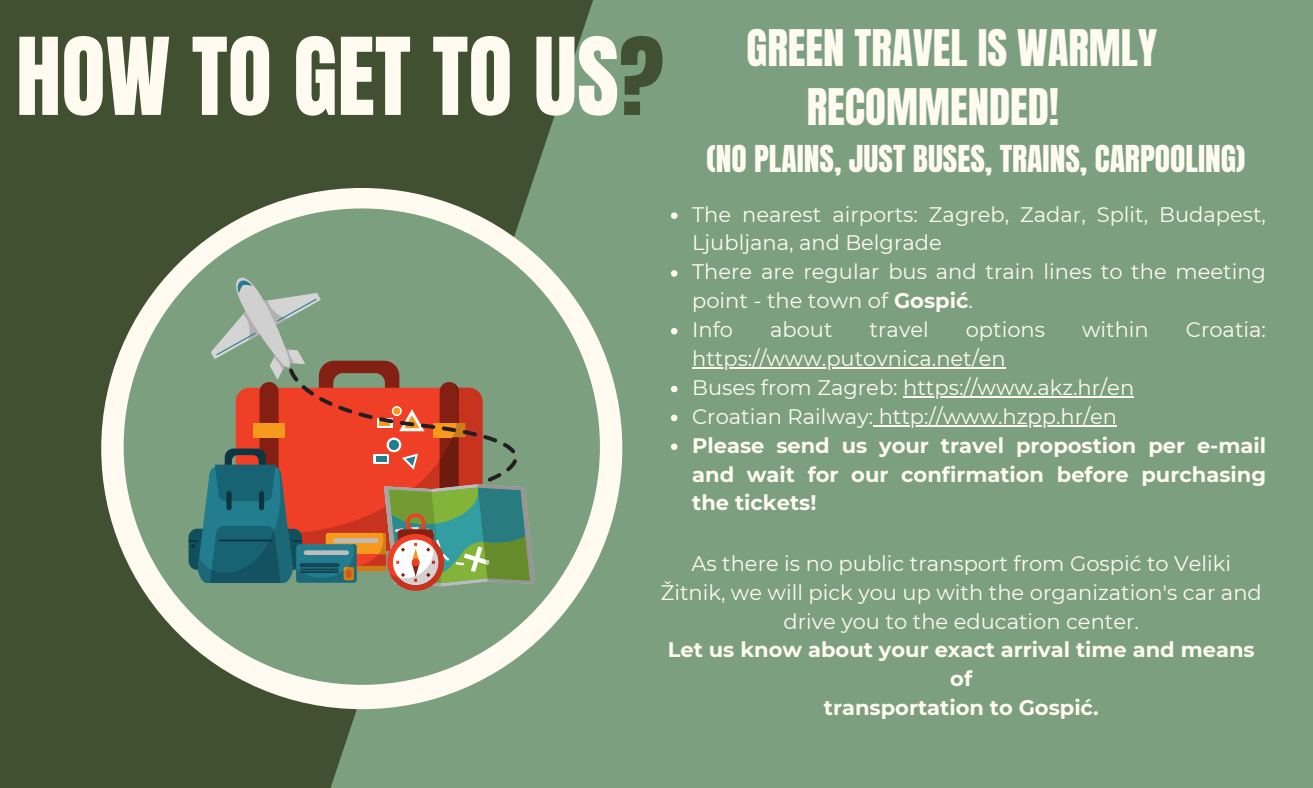
<style>
.page{position:relative;width:1313px;height:788px;background:#fff}
.page>*{position:absolute;margin:0;border:0;box-sizing:border-box;transform-origin:0 0}
.t1{font:91px "Anton";color:#fffbf1}
.t2{font:42.88px/59.1px "Anton";color:#fffbf1}
.t3{font:31.5px "Anton";color:#fffbf1}
.t4{font:21px/28.9px "Montserrat";color:#fffbf1}
.t5{font:700 21px/28.9px "Montserrat";color:#fffbf1}
.s1{color:#415030}
.s2{font-weight:700}
</style>
<div class="page">
<div style="left:0;top:0;width:1312px;height:787px;background:#7b9f7f"></div>
<svg style="left:0;top:0;width:621px;height:787px;fill:#415030"></svg>
<div style="left:101px;top:188px;width:521px;height:521px;background:#fffbf1;border-radius:50%"></div>
<div style="left:124px;top:208px;width:476px;height:476px;background:#7b9f7f;border-radius:50%"></div>
<svg style="left:188px;top:275px;width:347px;height:316px"></svg>
<svg style="left:671px;top:212px;width:6px;height:7px"></svg>
<svg style="left:671px;top:270px;width:6px;height:7px"></svg>
<svg style="left:671px;top:328px;width:6px;height:6px"></svg>
<hr style="left:692px;top:367px;width:313px;height:1px;background:#fffbf1">
<svg style="left:671px;top:385px;width:6px;height:7px"></svg>
<hr style="left:903px;top:396px;width:231px;height:1px;background:#fffbf1">
<svg style="left:671px;top:414px;width:6px;height:7px"></svg>
<hr style="left:873px;top:425px;width:244px;height:1px;background:#fffbf1">
<svg style="left:671px;top:443px;width:6px;height:7px"></svg>
<p class="t1" style="left:16px;top:11px;width:649px">HOW TO GET TO US<span class="s1">?</span></p>
<p class="t2" style="left:807px;top:19px;width:352px;text-indent:-60px">GREEN TRAVEL IS WARMLY<br>RECOMMENDED!</p>
<p class="t3" style="left:706px;top:136px;width:540px">(NO PLAINS, JUST BUSES, TRAINS, CARPOOLING)</p>
<h1 class="t4" style="left:692px;top:199px;width:575px">The nearest airports: Zagreb, Zadar, Split, Budapest,<br>Ljubljana, and Belgrade</h1>
<h2 class="t4" style="left:692px;top:257px;width:575px">There are regular bus and train lines to the meeting point - the town of <span class="s2">Gospić</span>.</h2>
<p class="t4" style="left:692px;top:315px;width:42px">Info</p>
<p class="t4" style="left:770px;top:315px;width:64px">about</p>
<p class="t4" style="left:869px;top:315px;width:61px">travel</p>
<p class="t4" style="left:965px;top:315px;width:81px">options</p>
<p class="t4" style="left:1082px;top:315px;width:68px">within</p>
<p class="t4" style="left:1185px;top:315px;width:82px">Croatia:</p>
<p class="t4" style="left:692px;top:344px;width:443px">https://www.putovnica.net/en<br>Buses from Zagreb: https://www.akz.hr/en</p>
<p class="t4" style="left:692px;top:402px;width:426px">Croatian Railway: http://www.hzpp.hr/en</p>
<p class="t5" style="left:692px;top:430px;width:575px">Please send us your travel propostion per e-mail</p>
<p class="t5" style="left:692px;top:459px;width:575px">and wait for our confirmation before purchasing the tickets!</p>
<p class="t4" style="left:660px;top:548px;width:602px;text-align:center">As there is no public transport from Gospić to Veliki<br>Žitnik, we will pick you up with the organization's car and drive you to the education center.</p>
<p class="t5" style="left:668px;top:635px;width:588px;text-align:center">Let us know about your exact arrival time and means of</p>
<p class="t5" style="left:824px;top:693px;width:276px">transportation to Gospić.</p>
</div>
